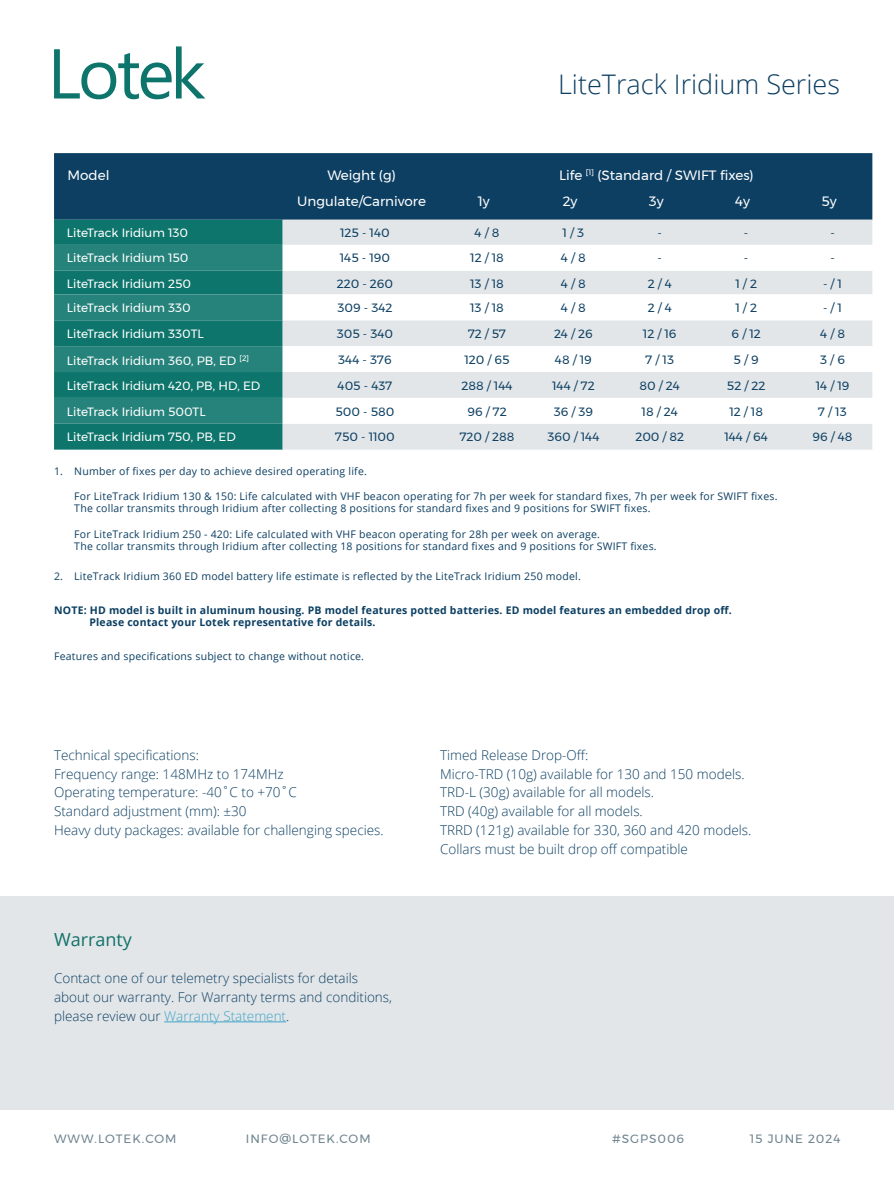
<style>
.page{position:relative;width:894px;height:1188px;background:#fff}
.page>*{position:absolute;margin:0;border:0;box-sizing:border-box;transform-origin:0 0}
.t1{font:300 27px "Open Sans";color:#0c3f62}
.t2{font:18px "Open Sans";color:#12716a}
.t3{font:300 13.5px/18.8px "Open Sans";color:#0c3f62}
.t4{font:13.5px "Montserrat";color:#fff}
.t5{font:12px "Montserrat";color:#0c3f62}
.t6{font:12px "Montserrat";color:#fff}
.t7{font:12px "Montserrat";letter-spacing:.08em;color:#6e838f}
.t8{font:10.5px/12.6px "Open Sans";letter-spacing:.02em;color:#0c3f62}
.t9{font:700 10.5px/12.6px "Open Sans";letter-spacing:.02em;color:#0c3f62}
.s1{color:#3fa4c5}
</style>
<div class="page">
<div style="left:0;top:896px;width:893px;height:214px;background:#e2e6e9"></div>
<svg style="left:54px;top:46px;width:151px;height:53px"></svg>
<hr style="left:164px;top:1022px;width:122px;height:1px;background:#3fa4c5">
<div style="left:54px;top:153px;width:818px;height:67px;background:#0c3f62"></div>
<div style="left:54px;top:220px;width:228px;height:230px;background:#0e756c"></div>
<div style="left:282px;top:220px;width:590px;height:230px;background:#e2e6e9"></div>
<svg style="left:54px;top:245px;width:228px;height:179px;background:#1d7d75"></svg>
<svg style="left:282px;top:245px;width:590px;height:179px"></svg>
<h1 class="t1" style="left:558px;top:65px;width:283px">LiteTrack Iridium Series</h1>
<p class="t4" style="left:68px;top:165px;width:44px">Model</p>
<p class="t4" style="left:327px;top:165px;width:70px">Weight (g)</p>
<p class="t4" style="left:559px;top:165px;width:196px">Life <sup>[1]</sup> (Standard / SWIFT fixes)</p>
<p class="t4" style="left:297px;top:191px;width:130px">Ungulate/Carnivore</p>
<p class="t4" style="left:477px;top:191px;width:13px">1y</p>
<p class="t4" style="left:562px;top:191px;width:16px">2y</p>
<p class="t4" style="left:648px;top:191px;width:16px">3y</p>
<p class="t4" style="left:735px;top:191px;width:16px">4y</p>
<p class="t4" style="left:821px;top:191px;width:17px">5y</p>
<p class="t6" style="left:67px;top:223px;width:123px">LiteTrack Iridium 130</p>
<p class="t5" style="left:340px;top:223px;width:51px">125 - 140</p>
<p class="t5" style="left:474px;top:223px;width:26px">4 / 8</p>
<p class="t5" style="left:562px;top:223px;width:23px">1 / 3</p>
<p class="t5" style="left:657px;top:223px;width:6px">-</p>
<p class="t5" style="left:743px;top:223px;width:6px">-</p>
<p class="t5" style="left:830px;top:223px;width:6px">-</p>
<p class="t6" style="left:67px;top:249px;width:123px">LiteTrack Iridium 150</p>
<p class="t5" style="left:340px;top:249px;width:52px">145 - 190</p>
<p class="t5" style="left:470px;top:249px;width:35px">12 / 18</p>
<p class="t5" style="left:560px;top:249px;width:26px">4 / 8</p>
<p class="t5" style="left:657px;top:249px;width:6px">-</p>
<p class="t5" style="left:743px;top:249px;width:6px">-</p>
<p class="t5" style="left:830px;top:249px;width:6px">-</p>
<p class="t6" style="left:67px;top:275px;width:126px">LiteTrack Iridium 250</p>
<p class="t5" style="left:337px;top:275px;width:58px">220 - 260</p>
<p class="t5" style="left:470px;top:275px;width:35px">13 / 18</p>
<p class="t5" style="left:560px;top:275px;width:26px">4 / 8</p>
<p class="t5" style="left:647px;top:275px;width:26px">2 / 4</p>
<p class="t5" style="left:735px;top:275px;width:23px">1 / 2</p>
<p class="t5" style="left:822px;top:275px;width:20px">- / 1</p>
<p class="t6" style="left:67px;top:299px;width:125px">LiteTrack Iridium 330</p>
<p class="t5" style="left:337px;top:299px;width:56px">309 - 342</p>
<p class="t5" style="left:470px;top:299px;width:35px">13 / 18</p>
<p class="t5" style="left:560px;top:299px;width:26px">4 / 8</p>
<p class="t5" style="left:647px;top:299px;width:26px">2 / 4</p>
<p class="t5" style="left:735px;top:299px;width:23px">1 / 2</p>
<p class="t5" style="left:822px;top:299px;width:20px">- / 1</p>
<p class="t6" style="left:67px;top:324px;width:138px">LiteTrack Iridium 330TL</p>
<p class="t5" style="left:336px;top:324px;width:58px">305 - 340</p>
<p class="t5" style="left:468px;top:324px;width:40px">72 / 57</p>
<p class="t5" style="left:554px;top:324px;width:40px">24 / 26</p>
<p class="t5" style="left:642px;top:324px;width:35px">12 / 16</p>
<p class="t5" style="left:731px;top:324px;width:31px">6 / 12</p>
<p class="t5" style="left:819px;top:324px;width:26px">4 / 8</p>
<p class="t6" style="left:67px;top:352px;width:184px">LiteTrack Iridium 360, PB, ED <sup>[2]</sup></p>
<p class="t5" style="left:338px;top:350px;width:55px">344 - 376</p>
<p class="t5" style="left:464px;top:350px;width:47px">120 / 65</p>
<p class="t5" style="left:554px;top:350px;width:38px">48 / 19</p>
<p class="t5" style="left:645px;top:350px;width:30px">7 / 13</p>
<p class="t5" style="left:733px;top:350px;width:27px">5 / 9</p>
<p class="t5" style="left:819px;top:350px;width:26px">3 / 6</p>
<p class="t6" style="left:67px;top:376px;width:195px">LiteTrack Iridium 420, PB, HD, ED</p>
<p class="t5" style="left:337px;top:376px;width:56px">405 - 437</p>
<p class="t5" style="left:461px;top:376px;width:52px">288 / 144</p>
<p class="t5" style="left:552px;top:376px;width:44px">144 / 72</p>
<p class="t5" style="left:639px;top:376px;width:42px">80 / 24</p>
<p class="t5" style="left:726px;top:376px;width:40px">52 / 22</p>
<p class="t5" style="left:815px;top:376px;width:35px">14 / 19</p>
<p class="t6" style="left:67px;top:402px;width:140px">LiteTrack Iridium 500TL</p>
<p class="t5" style="left:335px;top:402px;width:60px">500 - 580</p>
<p class="t5" style="left:467px;top:402px;width:41px">96 / 72</p>
<p class="t5" style="left:553px;top:402px;width:41px">36 / 39</p>
<p class="t5" style="left:641px;top:402px;width:38px">18 / 24</p>
<p class="t5" style="left:729px;top:402px;width:35px">12 / 18</p>
<p class="t5" style="left:818px;top:402px;width:30px">7 / 13</p>
<p class="t6" style="left:67px;top:428px;width:170px">LiteTrack Iridium 750, PB, ED</p>
<p class="t5" style="left:335px;top:428px;width:61px">750 - 1100</p>
<p class="t5" style="left:459px;top:428px;width:56px">720 / 288</p>
<p class="t5" style="left:547px;top:428px;width:53px">360 / 144</p>
<p class="t5" style="left:635px;top:428px;width:50px">200 / 82</p>
<p class="t5" style="left:724px;top:428px;width:45px">144 / 64</p>
<p class="t5" style="left:812px;top:428px;width:42px">96 / 48</p>
<p class="t8" style="left:54px;top:464px;width:314px">1. Number of fixes per day to achieve desired operating life.</p>
<p class="t8" style="left:74px;top:489px;width:704px">For LiteTrack Iridium 130 &amp; 150: Life calculated with VHF beacon operating for 7h per week for standard fixes, 7h per week for SWIFT fixes.<br>The collar transmits through Iridium after collecting 8 positions for standard fixes and 9 positions for SWIFT fixes.</p>
<p class="t8" style="left:74px;top:527px;width:583px">For LiteTrack Iridium 250 - 420: Life calculated with VHF beacon operating for 28h per week on average.<br>The collar transmits through Iridium after collecting 18 positions for standard fixes and 9 positions for SWIFT fixes.</p>
<p class="t8" style="left:54px;top:569px;width:528px">2. LiteTrack Iridium 360 ED model battery life estimate is reflected by the LiteTrack Iridium 250 model.</p>
<p class="t9" style="left:89px;top:603px;width:643px;text-indent:-35px">NOTE: HD model is built in aluminum housing. PB model features potted batteries. ED model features an embedded drop off.<br>Please contact your Lotek representative for details.</p>
<p class="t8" style="left:54px;top:650px;width:311px">Features and specifications subject to change without notice.</p>
<p class="t3" style="left:54px;top:745px;width:331px">Technical specifications:<br>Frequency range: 148MHz to 174MHz<br>Operating temperature: -40˚C to +70˚C<br>Standard adjustment (mm): ±30<br>Heavy duty packages: available for challenging species.</p>
<p class="t3" style="left:440px;top:745px;width:312px">Timed Release Drop-Off:<br>Micro-TRD (10g) available for 130 and 150 models.<br>TRD-L (30g) available for all models.<br>TRD (40g) available for all models.<br>TRRD (121g) available for 330, 360 and 420 models.<br>Collars must be built drop off compatible</p>
<h2 class="t2" style="left:54px;top:927px;width:79px">Warranty</h2>
<p class="t3" style="left:54px;top:969px;width:339px">Contact one of our telemetry specialists for details about our warranty. For Warranty terms and conditions, please review our <span class="s1">Warranty Statement</span>.</p>
<p class="t7" style="left:54px;top:1129px;width:124px">WWW.LOTEK.COM</p>
<p class="t7" style="left:246px;top:1129px;width:126px">INFO@LOTEK.COM</p>
<p class="t7" style="left:612px;top:1129px;width:73px">#SGPS006</p>
<p class="t7" style="left:749px;top:1129px;width:92px">15 JUNE 2024</p>
</div>
